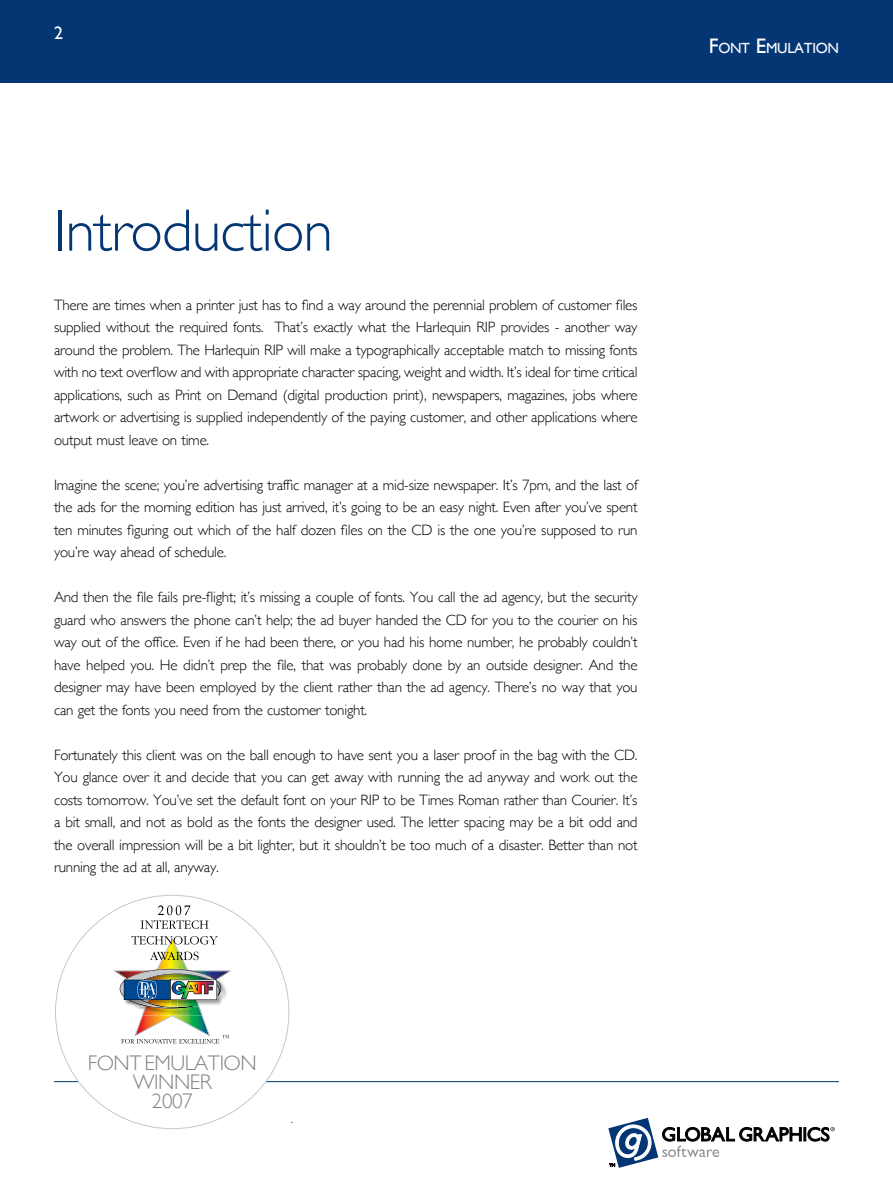
<style>
.page{position:relative;width:893px;height:1191px;background:#fff}
.page>*{position:absolute;margin:0;border:0;box-sizing:border-box;transform-origin:0 0}
.t1{font:300 60px "Gill Sans";letter-spacing:-.015em;color:#043673}
.t2{font:300 21.15px/18.8px "Gill Sans";letter-spacing:-.02em;color:#808285;text-align:center}
.t3{font:18px "Gill Sans";color:#fff}
.t4{font:300 15px/22.5px "Gill Sans";letter-spacing:-.015em;color:#000;text-align:justify}
.t5{font:14.7px "Gill Sans";letter-spacing:-.02em;color:#fff}
.t6{font:300 12px "Gill Sans";color:#000}
.s1{font-size:21px}
</style>
<div class="page">
<hr style="left:54px;top:1081px;width:785px;height:1px;background:#043673">
<svg style="left:608px;top:1117px;width:227px;height:50px"></svg>
<hr style="left:0;top:81px;width:893px;height:2px;background:#007db7">
<div style="left:0;top:0;width:893px;height:82px;background:#043673"></div>
<div style="left:56px;top:895px;width:233px;height:233px;background:#fff;border-radius:50%"></div>
<svg style="left:141px;top:905px;width:67px;height:24px"></svg>
<img style="left:113px;top:935px;width:118px;height:108px">
<p class="t3" style="left:54px;top:23px;width:10px">2</p>
<h1 class="t1" style="left:54px;top:184px;width:280px">Introduction</h1>
<p class="t4" style="left:54px;top:293px;width:585px">There are times when a printer just has to find a way around the perennial problem of customer files supplied without the required fonts. That’s exactly what the Harlequin RIP provides - another way around the problem. The Harlequin RIP will make a typographically acceptable match to missing fonts with no text overflow and with appropriate character spacing, weight and width. It’s ideal for time critical applications, such as Print on Demand (digital production print), newspapers, magazines, jobs where artwork or advertising is supplied independently of the paying customer, and other applications where output must leave on time.</p>
<p class="t4" style="left:54px;top:473px;width:585px">Imagine the scene; you’re advertising traffic manager at a mid-size newspaper. It’s 7pm, and the last of the ads for the morning edition has just arrived, it’s going to be an easy night. Even after you’ve spent ten minutes figuring out which of the half dozen files on the CD is the one you’re supposed to run you’re way ahead of schedule.</p>
<p class="t4" style="left:54px;top:585px;width:585px">And then the file fails pre-flight; it’s missing a couple of fonts. You call the ad agency, but the security guard who answers the phone can’t help; the ad buyer handed the CD for you to the courier on his way out of the office. Even if he had been there, or you had his home number, he probably couldn’t have helped you. He didn’t prep the file, that was probably done by an outside designer. And the designer may have been employed by the client rather than the ad agency. There’s no way that you can get the fonts you need from the customer tonight.</p>
<p class="t4" style="left:54px;top:743px;width:585px">Fortunately this client was on the ball enough to have sent you a laser proof in the bag with the CD.<br>You glance over it and decide that you can get away with running the ad anyway and work out the costs tomorrow. You’ve set the default font on your RIP to be Times Roman rather than Courier. It’s a bit small, and not as bold as the fonts the designer used. The letter spacing may be a bit odd and the overall impression will be a bit lighter, but it shouldn’t be too much of a disaster. Better than not running the ad at all, anyway.</p>
<p class="t5" style="left:709px;top:39px;width:132px"><span class="s1">F</span>ONT <span class="s1">E</span>MULATION</p>
<h2 class="t2" style="left:88px;top:1053px;width:170px">FONT EMULATION<br>WINNER<br>2007</h2>
<p class="t6" style="left:291px;top:1109px;width:4px">.</p>
</div>
